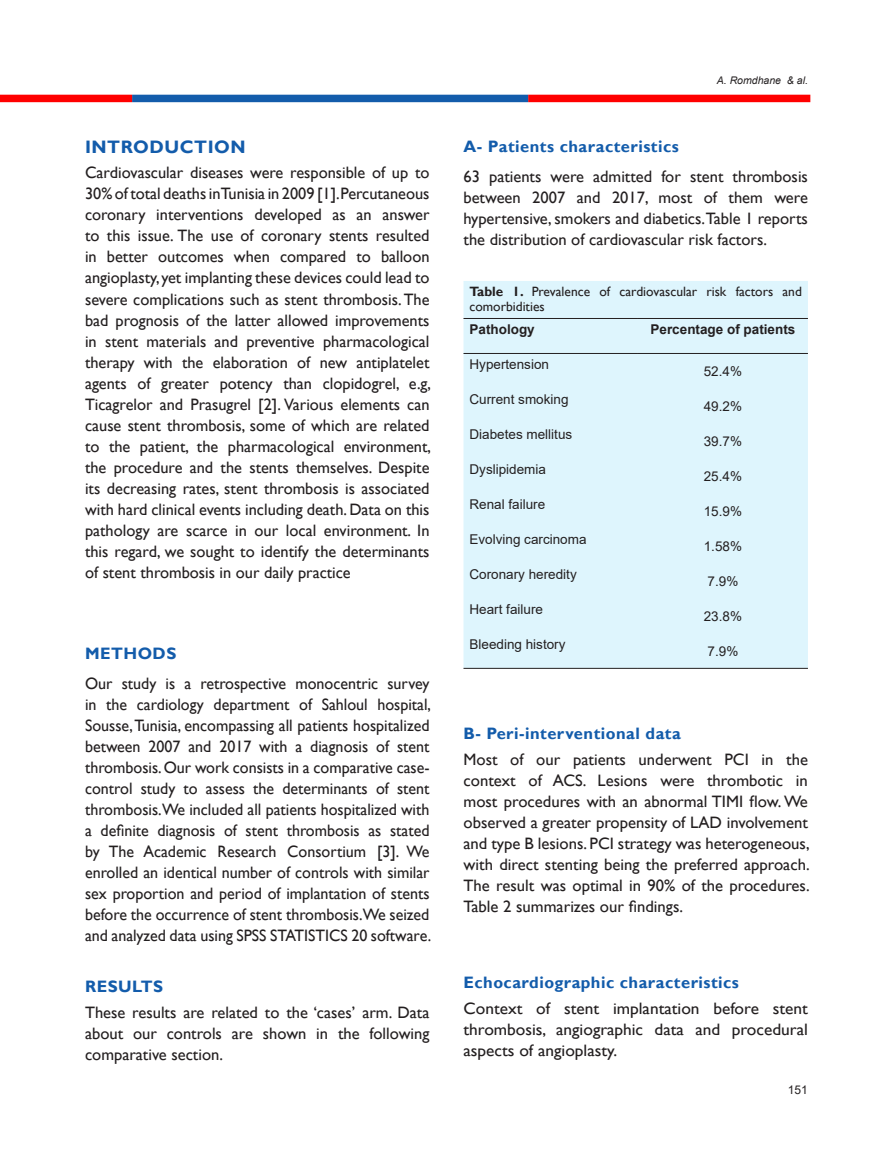
<style>
.page{position:relative;width:893px;height:1149px;background:#fff}
.page>*{position:absolute;margin:0;border:0;box-sizing:border-box;transform-origin:0 0}
.Body_Text{font:700 18px "Gill Sans";letter-spacing:.03em;color:#135cab}
.t1{font:16.5px/21px "Gill Sans";color:#231f20;text-align:justify}
.t2{font:16.5px/21px "Gill Sans";color:#231f20;text-align:justify;scale:1.05 1}
.Body_Text-2{font:700 16.5px "Gill Sans";letter-spacing:.03em;color:#135cab}
.t3{font:13.5px "Arial";color:#231f20}
.t4{font:13.5px/15px "Gill Sans";color:#231f20}
.t5{font:700 13.5px "Arial";color:#231f20}
.t6{font:12px "Arial";color:#231f20}
.t7{font:italic 10.5px "Arial";color:#231f20}
.s1{font-weight:700}
</style>
<div class="page">
<div style="left:528px;top:95px;width:282px;height:7px;background:#f00"></div>
<div style="left:132px;top:95px;width:396px;height:7px;background:#135cab"></div>
<div style="left:0;top:95px;width:132px;height:7px;background:#f00"></div>
<div style="left:463px;top:281px;width:345px;height:387px;background:#def5fd"></div>
<hr style="left:463px;top:353px;width:175px;height:1px;background:#231f20">
<hr style="left:638px;top:353px;width:170px;height:1px;background:#231f20">
<hr style="left:463px;top:318px;width:175px;height:1px;background:#231f20">
<hr style="left:638px;top:318px;width:170px;height:1px;background:#231f20">
<hr style="left:463px;top:668px;width:175px;height:1px;background:#231f20">
<hr style="left:638px;top:668px;width:170px;height:1px;background:#231f20">
<p class="Body_Text" style="left:85px;top:136px;width:162px">INTRODUCTION</p>
<p class="t1" style="left:85px;top:163px;width:348px">Cardiovascular diseases were responsible of up to 30% of total deaths in Tunisia in 2009 [1].Percutaneous coronary interventions developed as an answer to this issue. The use of coronary stents resulted in better outcomes when compared to balloon angioplasty, yet implanting these devices could lead to severe complications such as stent thrombosis. The bad prognosis of the latter allowed improvements in stent materials and preventive pharmacological therapy with the elaboration of new antiplatelet agents of greater potency than clopidogrel, e.g, Ticagrelor and Prasugrel [2]. Various elements can cause stent thrombosis, some of which are related to the patient, the pharmacological environment, the procedure and the stents themselves. Despite its decreasing rates, stent thrombosis is associated with hard clinical events including death. Data on this pathology are scarce in our local environment. In this regard, we sought to identify the determinants of stent thrombosis in our daily practice</p>
<p class="Body_Text-2" style="left:85px;top:643px;width:93px">METHODS</p>
<p class="t1" style="left:85px;top:673px;width:348px">Our study is a retrospective monocentric survey in the cardiology department of Sahloul hospital, Sousse, Tunisia, encompassing all patients hospitalized between 2007 and 2017 with a diagnosis of stent thrombosis. Our work consists in a comparative case&shy;control study to assess the determinants of stent thrombosis.We included all patients hospitalized with a definite diagnosis of stent thrombosis as stated by The Academic Research Consortium [3]. We enrolled an identical number of controls with similar sex proportion and period of implantation of stents before the occurrence of stent thrombosis.We seized and analyzed data using SPSS STATISTICS 20 software.</p>
<p class="Body_Text-2" style="left:85px;top:976px;width:80px">RESULTS</p>
<p class="t1" style="left:85px;top:1001px;width:346px">These results are related to the ‘cases’ arm. Data about our controls are shown in the following comparative section.</p>
<p class="t7" style="left:717px;top:74px;width:93px">A. Romdhane &amp; al.</p>
<p class="Body_Text-2" style="left:463px;top:136px;width:217px">A- Patients characteristics</p>
<p class="t1" style="left:463px;top:166px;width:346px">63 patients were admitted for stent thrombosis between 2007 and 2017, most of them were hypertensive, smokers and diabetics.Table 1 reports the distribution of cardiovascular risk factors.</p>
<p class="t4" style="left:469px;top:284px;width:334px"><span class="s1">Table 1.</span> Prevalence of cardiovascular risk factors and comorbidities</p>
<p class="t5" style="left:469px;top:320px;width:67px">Pathology</p>
<p class="t5" style="left:650px;top:320px;width:146px">Percentage of patients</p>
<p class="t3" style="left:469px;top:355px;width:81px">Hypertension</p>
<p class="t3" style="left:704px;top:362px;width:40px">52.4%</p>
<p class="t3" style="left:469px;top:390px;width:101px">Current smoking</p>
<p class="t3" style="left:704px;top:396px;width:40px">49.2%</p>
<p class="t3" style="left:469px;top:425px;width:104px">Diabetes mellitus</p>
<p class="t3" style="left:704px;top:431px;width:40px">39.7%</p>
<p class="t3" style="left:469px;top:460px;width:78px">Dyslipidemia</p>
<p class="t3" style="left:704px;top:466px;width:40px">25.4%</p>
<p class="t3" style="left:469px;top:495px;width:77px">Renal failure</p>
<p class="t3" style="left:704px;top:501px;width:40px">15.9%</p>
<p class="t3" style="left:469px;top:530px;width:119px">Evolving carcinoma</p>
<p class="t3" style="left:704px;top:536px;width:40px">1.58%</p>
<p class="t3" style="left:469px;top:565px;width:109px">Coronary heredity</p>
<p class="t3" style="left:708px;top:571px;width:32px">7.9%</p>
<p class="t3" style="left:469px;top:600px;width:75px">Heart failure</p>
<p class="t3" style="left:704px;top:606px;width:40px">23.8%</p>
<p class="t3" style="left:469px;top:635px;width:98px">Bleeding history</p>
<p class="t3" style="left:708px;top:641px;width:32px">7.9%</p>
<p class="Body_Text-2" style="left:463px;top:723px;width:219px">B- Peri-interventional data</p>
<p class="t1" style="left:463px;top:748px;width:348px">Most of our patients underwent PCI in the context of ACS. Lesions were thrombotic in most procedures with an abnormal TIMI flow. We observed a greater propensity of LAD involvement and type B lesions. PCI strategy was heterogeneous, with direct stenting being the preferred approach.<br>The result was optimal in 90% of the procedures.<br>Table 2 summarizes our findings.</p>
<p class="Body_Text-2" style="left:463px;top:972px;width:277px">Echocardiographic characteristics</p>
<p class="t2" style="left:463px;top:997px;width:330px">Context of stent implantation before stent thrombosis, angiographic data and procedural aspects of angioplasty.</p>
<p class="t6" style="left:788px;top:1081px;width:22px">151</p>
</div>
